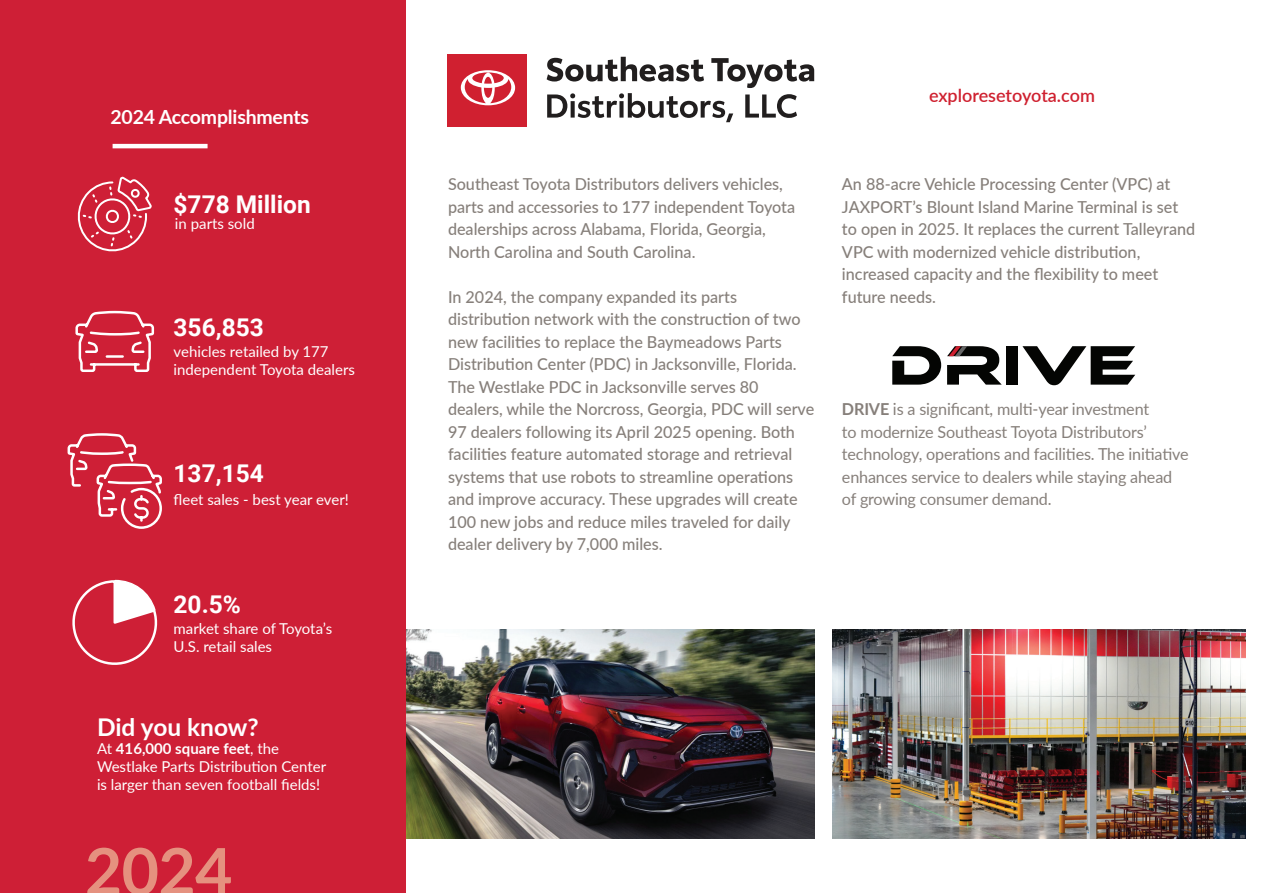
<style>
.page{position:relative;width:1263px;height:893px;background:#fff}
.page>*{position:absolute;margin:0;border:0;box-sizing:border-box;transform-origin:0 0}
.t1{font:700 64.5px "Lato";color:#e5917f}
.t2{font:700 24.45px "Roboto";color:#fff}
.t3{font:700 24.45px "Lato";color:#fff}
.t4{font:700 19.5px "Lato";letter-spacing:-.01em;color:#fff}
.t5{font:600 18px "Lato";color:#cf202f}
.t6{font:500 16.5px/22.5px "Lato";color:#867f7a}
.t7{font:16.5px/22.5px "Lato";letter-spacing:-.01em;color:#867f7a}
.t8{font:15px/18px "Lato";color:#fff}
.s1{font-weight:700}
</style>
<div class="page">
<img style="left:405px;top:629px;width:410px;height:210px">
<div style="left:0;top:0;width:405px;height:893px;background:#ce1f36"></div>
<img style="left:832px;top:629px;width:414px;height:210px">
<hr style="left:113px;top:144px;width:95px;height:4px;background:#fff">
<svg style="left:75px;top:310px;width:80px;height:62px"></svg>
<svg style="left:67px;top:433px;width:95px;height:96px"></svg>
<svg style="left:72px;top:579px;width:86px;height:86px"></svg>
<svg style="left:547px;top:57px;width:267px;height:65px"></svg>
<div style="left:447px;top:54px;width:80px;height:73px;background:#d02030"></div>
<svg style="left:461px;top:70px;width:54px;height:35px"></svg>
<svg style="left:892px;top:346px;width:49px;height:39px"></svg>
<div style="left:1006px;top:346px;width:12px;height:39px;background:#040503"></div>
<svg style="left:1022px;top:346px;width:113px;height:39px"></svg>
<svg style="left:947px;top:346px;width:55px;height:39px"></svg>
<svg style="left:77px;top:176px;width:75px;height:76px"></svg>
<p class="t4" style="left:110px;top:102px;width:200px">2024 Accomplishments</p>
<h2 class="t2" style="left:174px;top:187px;width:139px">$778 Million</h2>
<p class="t8" style="left:175px;top:213px;width:81px">in parts sold</p>
<h2 class="t2" style="left:174px;top:311px;width:92px">356,853</h2>
<p class="t8" style="left:174px;top:342px;width:183px">vehicles retailed by 177 independent Toyota dealers</p>
<h2 class="t2" style="left:174px;top:456px;width:92px">137,154</h2>
<p class="t8" style="left:174px;top:489px;width:177px">fleet sales - best year ever!</p>
<h2 class="t2" style="left:174px;top:587px;width:69px">20.5%</h2>
<p class="t8" style="left:174px;top:619px;width:160px">market share of Toyota’s<br>U.S. retail sales</p>
<h2 class="t3" style="left:97px;top:709px;width:163px">Did you know?</h2>
<p class="t8" style="left:97px;top:738px;width:231px">At <span class="s1">416,000 square feet</span>, the<br>Westlake Parts Distribution Center is larger than seven football fields!</p>
<h1 class="t1" style="left:85px;top:824px;width:149px">2024</h1>
<p class="t5" style="left:929px;top:82px;width:167px">exploresetoyota.com</p>
<p class="t6" style="left:448px;top:172px;width:349px">Southeast Toyota Distributors delivers vehicles, parts and accessories to 177 independent Toyota dealerships across Alabama, Florida, Georgia, North Carolina and South Carolina.</p>
<p class="t6" style="left:448px;top:285px;width:368px">In 2024, the company expanded its parts distribution network with the construction of two new facilities to replace the Baymeadows Parts Distribution Center (PDC) in Jacksonville, Florida.<br>The Westlake PDC in Jacksonville serves 80 dealers, while the Norcross, Georgia, PDC will serve 97 dealers following its April 2025 opening. Both facilities feature automated storage and retrieval systems that use robots to streamline operations and improve accuracy. These upgrades will create 100 new jobs and reduce miles traveled for daily dealer delivery by 7,000 miles.</p>
<p class="t6" style="left:842px;top:172px;width:355px">An 88-acre Vehicle Processing Center (VPC) at JAXPORT’s Blount Island Marine Terminal is set to open in 2025. It replaces the current Talleyrand VPC with modernized vehicle distribution, increased capacity and the flexibility to meet future needs.</p>
<p class="t7" style="left:842px;top:397px;width:348px"><span class="s1">DRIVE</span> is a significant, multi-year investment<br>to modernize Southeast Toyota Distributors’ technology, operations and facilities. The initiative enhances service to dealers while staying ahead of growing consumer demand.</p>
</div>
